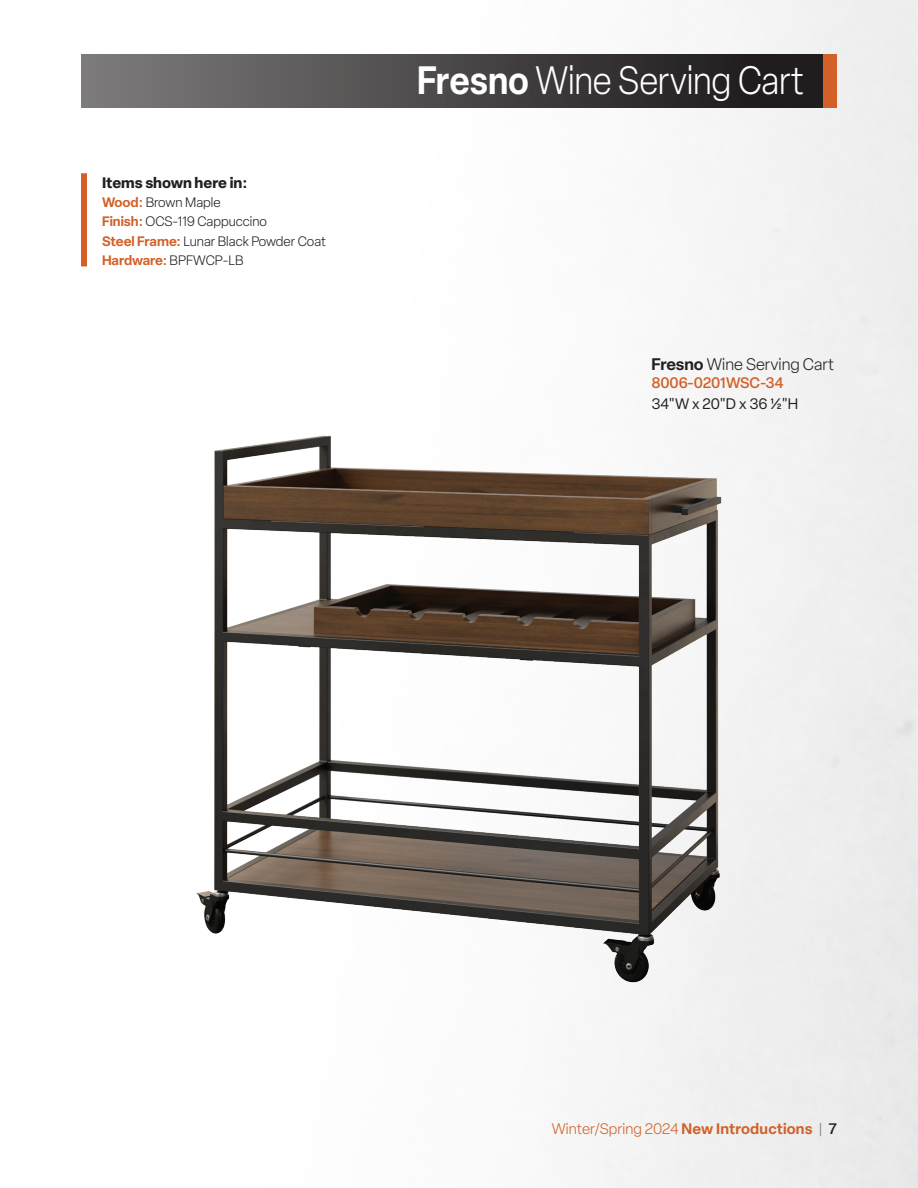
<style>
.page{position:relative;width:918px;height:1188px;background:#fff}
.page>*{position:absolute;margin:0;border:0;box-sizing:border-box;transform-origin:0 0}
.Set_Name{font:300 39px "Elza";letter-spacing:-.005em;color:#fff;scale:.9 1}
.t1{font:300 16.5px "Elza";color:#231f20}
.t2{font:300 15px "Elza";color:#d26027}
.t3{font:15px "Elza";color:#231f20}
.t4{font:700 15px "Elza";color:#231f20}
.t5{font:500 15px "Elza";letter-spacing:-.005em;color:#d26027}
.t6{font:300 13.5px "Elza";color:#231f20}
.t7{font:600 13.5px "Elza";color:#d26027}
.s1{font-weight:600;color:#d26027}
.s2{font-weight:300;color:#231f20}
.s3{font-weight:600}
.s4{color:#808285}
.s5{font-weight:500;color:#231f20}
</style>
<div class="page">
<div style="left:81px;top:54px;width:756px;height:54px;background:linear-gradient(to right,#7c7b7b,#191414)"></div>
<div style="left:824px;top:54px;width:13px;height:54px;background:#d26027"></div>
<img style="left:196px;top:433px;width:528px;height:551px">
<div style="left:81px;top:173px;width:6px;height:93px;background:#d26027"></div>
<p class="t4" style="left:102px;top:171px;width:147px">Items shown here in:</p>
<p class="t6" style="left:102px;top:193px;width:120px"><span class="s1">Wood:</span> Brown Maple</p>
<p class="t6" style="left:102px;top:213px;width:167px"><span class="s1">Finish:</span> OCS-119 Cappuccino</p>
<p class="t6" style="left:102px;top:232px;width:225px"><span class="s1">Steel Frame:</span> Lunar Black Powder Coat</p>
<p class="t7" style="left:102px;top:251px;width:143px">Hardware: <span class="s2">BPFWCP-LB</span></p>
<p class="Set_Name" style="left:417px;top:56px;width:431px"><span class="s3">Fresno</span> Wine Serving Cart</p>
<p class="t1" style="left:651px;top:353px;width:184px"><span class="s3">Fresno</span> Wine Serving Cart</p>
<p class="t5" style="left:651px;top:372px;width:134px">8006-0201WSC-34</p>
<p class="t3" style="left:651px;top:394px;width:148px">34"W x 20"D x 36 1/2"H</p>
<p class="t2" style="left:552px;top:1119px;width:287px">Winter/Spring 2024 <span class="s3">New Introductions</span> <span class="s4">|</span> <span class="s5">7</span></p>
</div>
